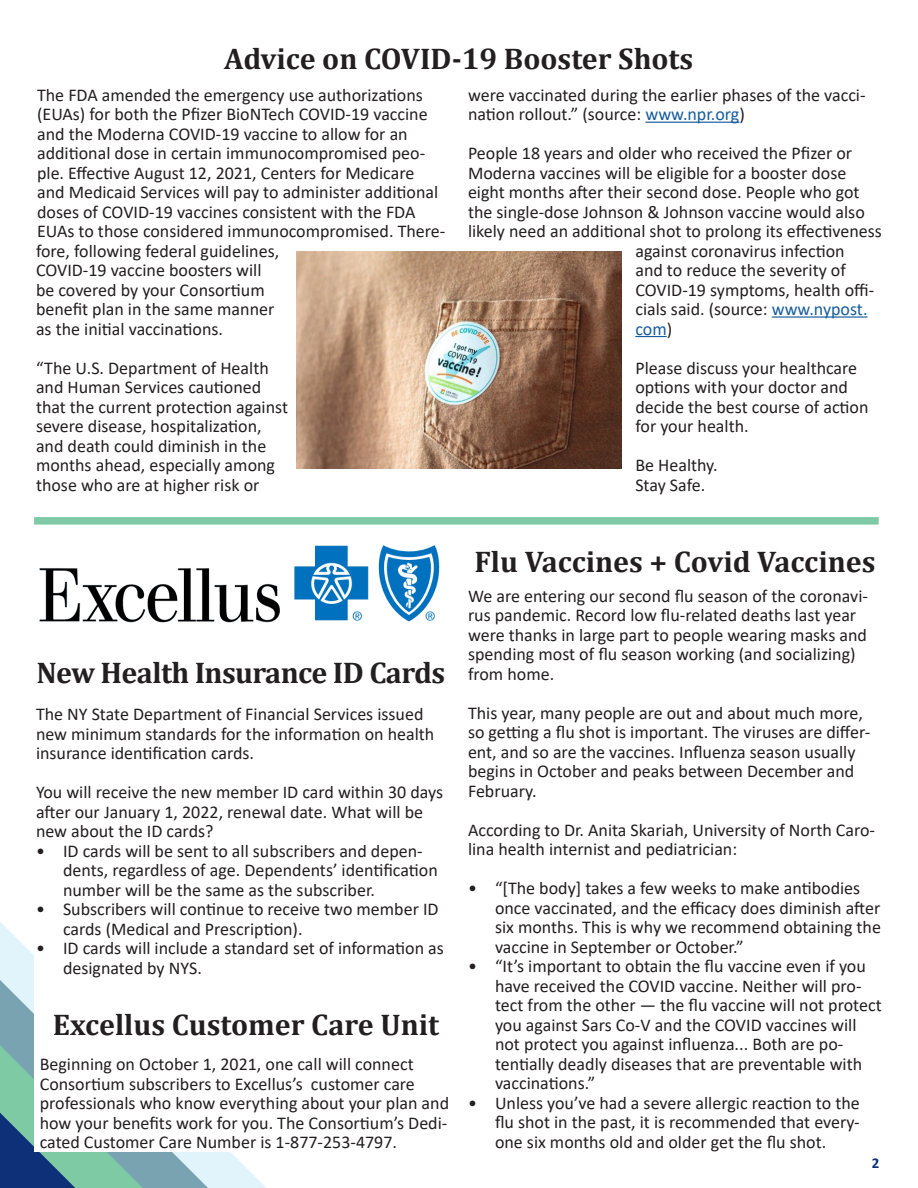
<style>
.page{position:relative;width:918px;height:1188px;background:#fff}
.page>*{position:absolute;margin:0;border:0;box-sizing:border-box;transform-origin:0 0}
.Headline_Style_1{font:700 30px "Cambria";color:#231f20}
.Headline_Style_1-2{font:700 30px "Cambria";letter-spacing:-.02em;color:#231f20}
.Body_Paragraph_Style{font:18px/19.5px "Calibri";color:#231f20}
.Page_number_Style{font:700 15px "Calibri";color:#0d3079}
.s1{color:#175d9e}
</style>
<div class="page">
<svg style="left:0;top:922px;width:266px;height:266px;fill:#e1f4fc"></svg>
<svg style="left:0;top:980px;width:208px;height:208px;background:#6d9fa7"></svg>
<div style="left:34px;top:517px;width:845px;height:8px;background:#7ecaa5"></div>
<div style="left:34px;top:905px;width:424px;height:247px;background:#fff"></div>
<hr style="left:645px;top:122px;width:94px;height:1px;background:#175d9e">
<img style="left:297px;top:252px;width:324px;height:216px">
<hr style="left:772px;top:316px;width:96px;height:2px;background:#175d9e">
<hr style="left:635px;top:336px;width:32px;height:1px;background:#175d9e">
<img style="left:39px;top:545px;width:401px;height:78px">
<p class="Headline_Style_1" style="left:224px;top:38px;width:471px">Advice on COVID-19 Booster Shots</p>
<p class="Body_Paragraph_Style" style="left:37px;top:84px;width:410px">The FDA amended the emergency use authorizations (EUAs) for both the Pfizer BioNTech COVID-19 vaccine and the Moderna COVID-19 vaccine to allow for an additional dose in certain immunocompromised peo&shy;ple. Effective August 12, 2021, Centers for Medicare and Medicaid Services will pay to administer additional doses of COVID-19 vaccines consistent with the FDA EUAs to those considered immunocompromised. There-</p>
<p class="Body_Paragraph_Style" style="left:468px;top:84px;width:399px">were vaccinated during the earlier phases of the vacci&shy;nation rollout.” (source: <span class="s1">www.npr.org</span>)</p>
<p class="Body_Paragraph_Style" style="left:468px;top:143px;width:415px">People 18 years and older who received the Pfizer or Moderna vaccines will be eligible for a booster dose eight months after their second dose. People who got the single-dose Johnson &amp; Johnson vaccine would also likely need an additional shot to prolong its effectiveness</p>
<p class="Body_Paragraph_Style" style="left:36px;top:240px;width:245px">fore, following federal guidelines,<br>COVID-19 vaccine boosters will be covered by your Consortium benefit plan in the same manner as the initial vaccinations.</p>
<p class="Body_Paragraph_Style" style="left:36px;top:357px;width:254px">“The U.S. Department of Health and Human Services cautioned that the current protection against severe disease, hospitalization, and death could diminish in the months ahead, especially among those who are at higher risk or</p>
<p class="Body_Paragraph_Style" style="left:635px;top:240px;width:240px">against coronavirus infection and to reduce the severity of<br>COVID-19 symptoms, health offi&shy;cials said. (source: <span class="s1">www.nypost. com</span>)</p>
<p class="Body_Paragraph_Style" style="left:635px;top:357px;width:235px">Please discuss your healthcare options with your doctor and decide the best course of action for your health.</p>
<p class="Body_Paragraph_Style" style="left:635px;top:455px;width:84px">Be Healthy.</p>
<p class="Body_Paragraph_Style" style="left:635px;top:474px;width:71px">Stay Safe.</p>
<p class="Headline_Style_1-2" style="left:36px;top:652px;width:410px">New Health Insurance ID Cards</p>
<p class="Body_Paragraph_Style" style="left:36px;top:704px;width:400px">The NY State Department of Financial Services issued new minimum standards for the information on health insurance identification cards.</p>
<p class="Body_Paragraph_Style" style="left:36px;top:782px;width:409px">You will receive the new member ID card within 30 days after our January 1, 2022, renewal date. What will be new about the ID cards?</p>
<p class="Body_Paragraph_Style" style="left:63px;top:841px;width:376px;text-indent:-27px">• ID cards will be sent to all subscribers and depen&shy;dents, regardless of age. Dependents’ identification number will be the same as the subscriber.</p>
<p class="Body_Paragraph_Style" style="left:63px;top:899px;width:377px;text-indent:-27px">• Subscribers will continue to receive two member ID cards (Medical and Prescription).</p>
<p class="Body_Paragraph_Style" style="left:63px;top:938px;width:382px;text-indent:-27px">• ID cards will include a standard set of information as designated by NYS.</p>
<p class="Headline_Style_1" style="left:53px;top:1004px;width:388px">Excellus Customer Care Unit</p>
<p class="Body_Paragraph_Style" style="left:40px;top:1054px;width:411px">Beginning on October 1, 2021, one call will connect Consortium subscribers to Excellus’s customer care professionals who know everything about your plan and how your benefits work for you. The Consortium’s Dedi&shy;cated Customer Care Number is 1-877-253-4797.</p>
<p class="Headline_Style_1" style="left:474px;top:541px;width:403px">Flu Vaccines + Covid Vaccines</p>
<p class="Body_Paragraph_Style" style="left:468px;top:586px;width:402px">We are entering our second flu season of the coronavi&shy;rus pandemic. Record low flu-related deaths last year were thanks in large part to people wearing masks and spending most of flu season working (and socializing) from home.</p>
<p class="Body_Paragraph_Style" style="left:468px;top:703px;width:404px">This year, many people are out and about much more, so getting a flu shot is important. The viruses are differ&shy;ent, and so are the vaccines. Influenza season usually begins in October and peaks between December and February.</p>
<p class="Body_Paragraph_Style" style="left:468px;top:820px;width:409px">According to Dr. Anita Skariah, University of North Caro&shy;lina health internist and pediatrician:</p>
<p class="Body_Paragraph_Style" style="left:495px;top:878px;width:388px;text-indent:-27px">• “[The body] takes a few weeks to make antibodies once vaccinated, and the efficacy does diminish after six months. This is why we recommend obtaining the vaccine in September or October.”</p>
<p class="Body_Paragraph_Style" style="left:495px;top:956px;width:388px;text-indent:-27px">• “It’s important to obtain the flu vaccine even if you have received the COVID vaccine. Neither will pro&shy;tect from the other — the flu vaccine will not protect you against Sars Co-V and the COVID vaccines will not protect you against influenza... Both are po&shy;tentially deadly diseases that are preventable with vaccinations.”</p>
<p class="Body_Paragraph_Style" style="left:495px;top:1093px;width:366px;text-align:justify;text-indent:-27px">• Unless you’ve had a severe allergic reaction to the flu shot in the past, it is recommended that every&shy;one six months old and older get the flu shot.</p>
<p class="Page_number_Style" style="left:872px;top:1152px;width:9px">2</p>
</div>
